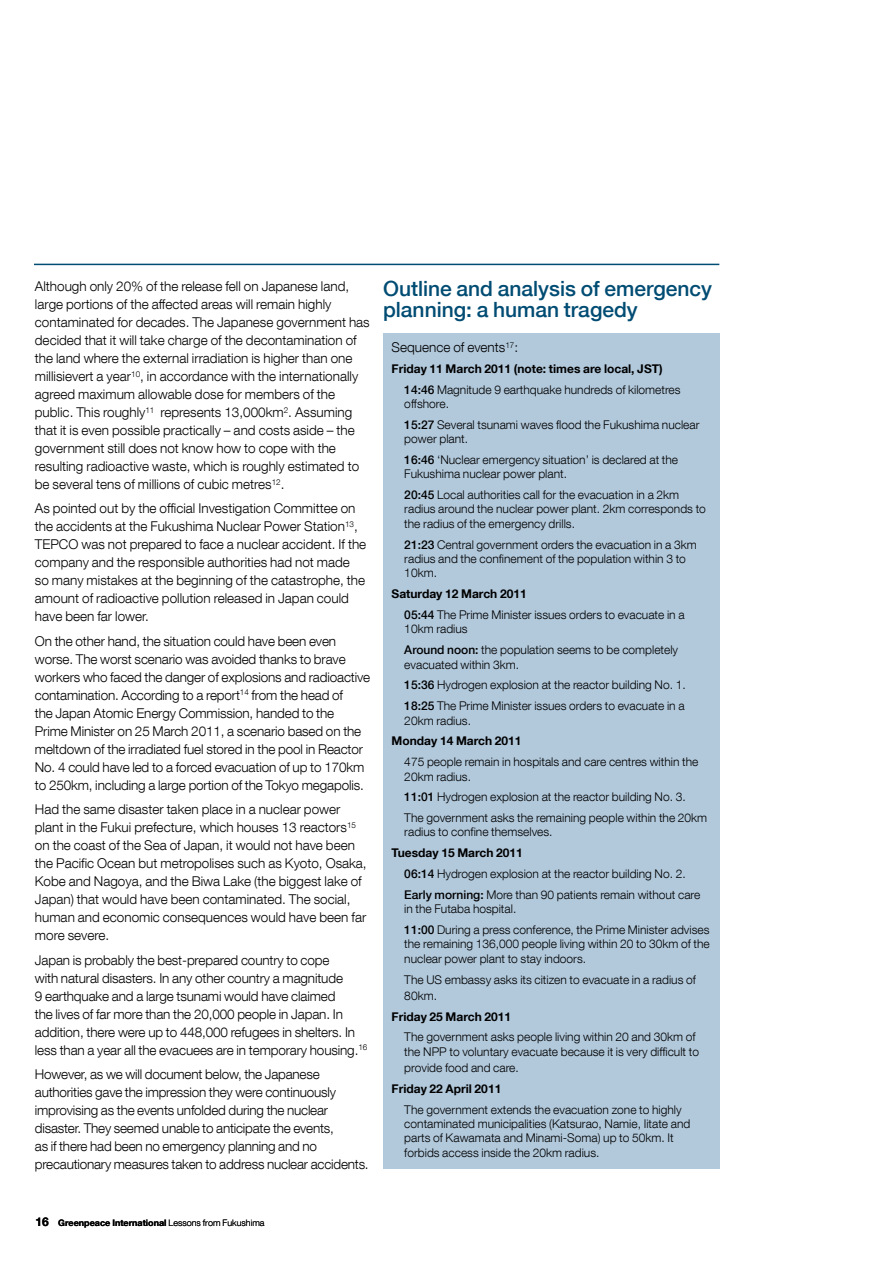
<style>
.page{position:relative;width:893px;height:1263px;background:#fff}
.page>*{position:absolute;margin:0;border:0;box-sizing:border-box;transform-origin:0 0}
.t1{font:500 21px/21px "Helvetica Neue LT Com";color:#004c73}
.t2{font:300 13.5px/18px "Helvetica Neue LT Com";color:#000}
.t3{font:300 12px/14.4px "Helvetica Neue LT Com";color:#000}
.t4{font:700 12px/20.7px "Helvetica Neue LT Com";color:#000}
.t5{font:700 9px "Helvetica Neue LT Com";color:#000}
.s1{font-weight:500}
.s2{font-weight:300}
.s3{font-weight:700}
</style>
<div class="page">
<hr style="left:34px;top:264px;width:685px;height:1px;background:#004c73">
<div style="left:383px;top:334px;width:336px;height:835px;background:#b2c9dc"></div>
<p class="t2" style="left:35px;top:277px;width:336px">Although only 20% of the release fell on Japanese land, large portions of the affected areas will remain highly contaminated for decades. The Japanese government has decided that it will take charge of the decontamination of the land where the external irradiation is higher than one millisievert a year<sup>10</sup>, in accordance with the internationally agreed maximum allowable dose for members of the public. This roughly<sup>11</sup> represents 13,000km<sup>2</sup>. Assuming that it is even possible practically – and costs aside – the government still does not know how to cope with the resulting radioactive waste, which is roughly estimated to be several tens of millions of cubic metres<sup>12</sup>.</p>
<p class="t2" style="left:35px;top:499px;width:333px">As pointed out by the official Investigation Committee on the accidents at the Fukushima Nuclear Power Station<sup>13</sup>, TEPCO was not prepared to face a nuclear accident. If the company and the responsible authorities had not made so many mistakes at the beginning of the catastrophe, the amount of radioactive pollution released in Japan could have been far lower.</p>
<p class="t2" style="left:35px;top:632px;width:337px">On the other hand, the situation could have been even worse. The worst scenario was avoided thanks to brave workers who faced the danger of explosions and radioactive contamination. According to a report<sup>14</sup> from the head of<br>the Japan Atomic Energy Commission, handed to the Prime Minister on 25 March 2011, a scenario based on the meltdown of the irradiated fuel stored in the pool in Reactor No. 4 could have led to a forced evacuation of up to 170km to 250km, including a large portion of the Tokyo megapolis.</p>
<p class="t2" style="left:35px;top:800px;width:333px">Had the same disaster taken place in a nuclear power plant in the Fukui prefecture, which houses 13 reactors<sup>15 </sup>on the coast of the Sea of Japan, it would not have been the Pacific Ocean but metropolises such as Kyoto, Osaka, Kobe and Nagoya, and the Biwa Lake (the biggest lake of Japan) that would have been contaminated. The social, human and economic consequences would have been far more severe.</p>
<p class="t2" style="left:35px;top:950px;width:334px">Japan is probably the best-prepared country to cope<br>with natural disasters. In any other country a magnitude<br>9 earthquake and a large tsunami would have claimed<br>the lives of far more than the 20,000 people in Japan. In addition, there were up to 448,000 refugees in shelters. In less than a year all the evacuees are in temporary housing.<sup>16</sup></p>
<p class="t2" style="left:35px;top:1065px;width:335px">However, as we will document below, the Japanese authorities gave the impression they were continuously improvising as the events unfolded during the nuclear disaster. They seemed unable to anticipate the events,<br>as if there had been no emergency planning and no precautionary measures taken to address nuclear accidents.</p>
<h1 class="t1" style="left:383px;top:278px;width:331px">Outline and analysis of emergency planning: a human tragedy</h1>
<p class="t2" style="left:392px;top:338px;width:128px">Sequence of events<sup>17</sup>:</p>
<p class="t4" style="left:404px;top:358px;width:278px;text-indent:-13px">Friday 11 March 2011 (note: times are local, JST)<br><span class="s1">14:46</span> <span class="s2">Magnitude 9 earthquake hundreds of kilometres</span></p>
<p class="t3" style="left:404px;top:393px;width:297px;line-height:20.7px">offshore.<br><span class="s1">15:27</span> Several tsunami waves flood the Fukushima nuclear</p>
<p class="t3" style="left:404px;top:428px;width:275px;line-height:20.7px">power plant.<br><span class="s1">16:46</span> ‘Nuclear emergency situation’ is declared at the</p>
<p class="t3" style="left:404px;top:463px;width:276px;line-height:20.7px">Fukushima nuclear power plant.<br><span class="s1">20:45</span> Local authorities call for the evacuation in a 2km</p>
<p class="t3" style="left:404px;top:502px;width:303px">radius around the nuclear power plant. 2km corresponds to the radius of the emergency drills.</p>
<p class="t3" style="left:404px;top:537px;width:294px"><span class="s1">21:23</span> Central government orders the evacuation in a 3km radius and the confinement of the population within 3 to<br>10km.</p>
<p class="t3" style="left:404px;top:583px;width:282px;line-height:20.9px;text-indent:-13px"><span class="s3">Saturday 12 March 2011<br></span><span class="s1">05:44</span> The Prime Minister issues orders to evacuate in a</p>
<p class="t3" style="left:404px;top:618px;width:275px;line-height:20.9px">10km radius<br><span class="s1">Around noon:</span> the population seems to be completely</p>
<p class="t3" style="left:404px;top:654px;width:283px;line-height:20.9px">evacuated within 3km.<br><span class="s1">15:36</span> Hydrogen explosion at the reactor building No. 1.<br><span class="s1">18:25</span> The Prime Minister issues orders to evacuate in a</p>
<p class="t3" style="left:404px;top:713px;width:68px">20km radius.</p>
<p class="t4" style="left:392px;top:730px;width:132px">Monday 14 March 2011</p>
<p class="t3" style="left:404px;top:754px;width:296px">475 people remain in hospitals and care centres within the<br>20km radius.</p>
<p class="t3" style="left:404px;top:786px;width:304px;line-height:20.7px"><span class="s1">11:01</span> Hydrogen explosion at the reactor building No. 3.<br>The government asks the remaining people within the 20km</p>
<p class="t3" style="left:404px;top:825px;width:150px">radius to confine themselves.</p>
<p class="t3" style="left:404px;top:842px;width:298px;line-height:20.9px;text-indent:-13px"><span class="s3">Tuesday 15 March 2011<br></span><span class="s1">06:14</span> Hydrogen explosion at the reactor building No. 2.<br><span class="s1">Early morning:</span> More than 90 patients remain without care</p>
<p class="t3" style="left:404px;top:898px;width:307px;line-height:20.9px">in the Futaba hospital.<br><span class="s1">11:00</span> During a press conference, the Prime Minister advises</p>
<p class="t3" style="left:404px;top:937px;width:307px">the remaining 136,000 people living within 20 to 30km of the nuclear power plant to stay indoors.</p>
<p class="t3" style="left:404px;top:971px;width:293px;line-height:16.2px">The US embassy asks its citizen to evacuate in a radius of<br>80km.</p>
<p class="t4" style="left:392px;top:1005px;width:121px">Friday 25 March 2011</p>
<p class="t3" style="left:404px;top:1030px;width:296px">The government asks people living within 20 and 30km of the NPP to voluntary evacuate because it is very difficult to</p>
<p class="t3" style="left:404px;top:1060px;width:116px">provide food and care.</p>
<p class="t4" style="left:392px;top:1078px;width:111px">Friday 22 April 2011</p>
<p class="t3" style="left:404px;top:1102px;width:288px">The government extends the evacuation zone to highly contaminated municipalities (Katsurao, Namie, Iitate and parts of Kawamata and Minami-Soma) up to 50km. It forbids access inside the 20km radius.</p>
<p class="t4" style="left:36px;top:1211px;width:15px">16</p>
<p class="t5" style="left:58px;top:1217px;width:208px">Greenpeace International <span class="s2">Lessons from Fukushima</span></p>
</div>
